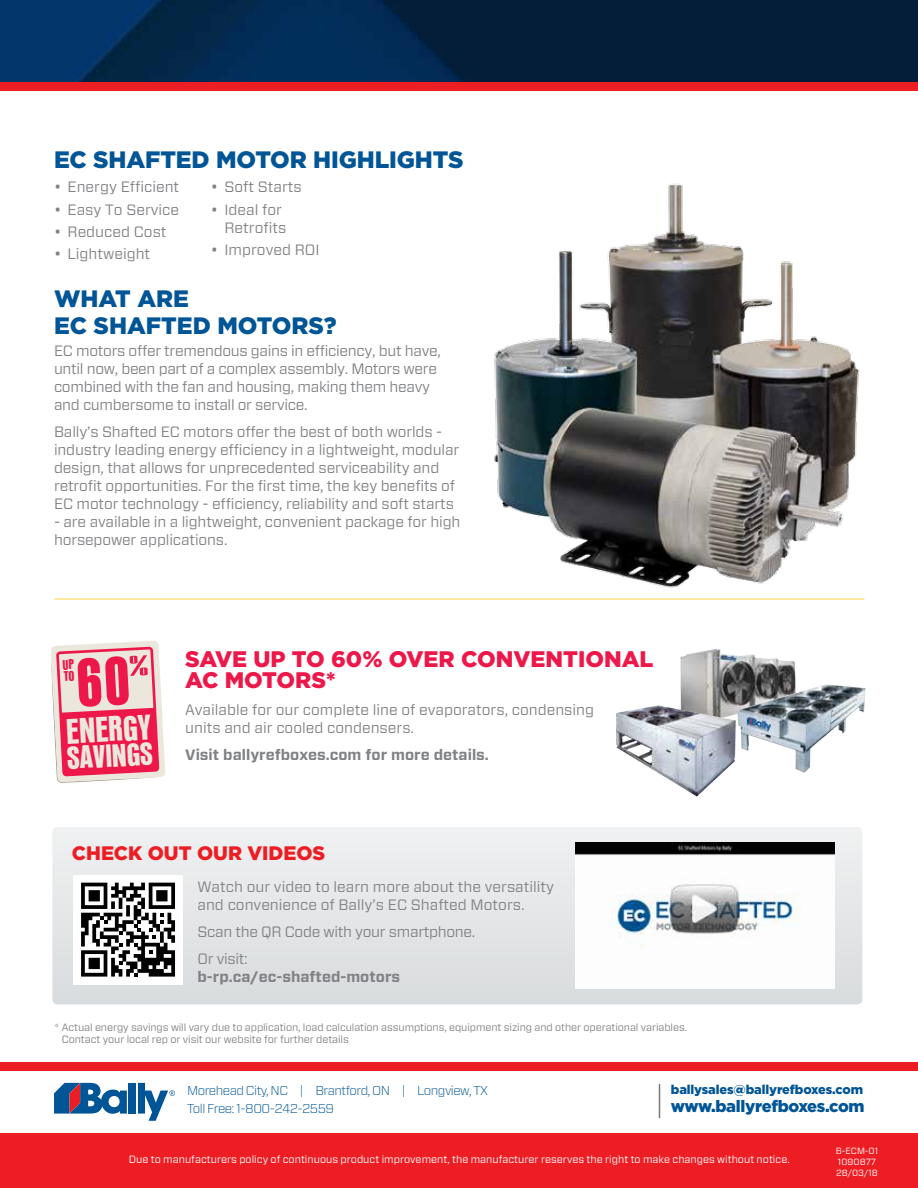
<style>
.page{position:relative;width:918px;height:1188px;background:#fff}
.page>*{position:absolute;margin:0;border:0;box-sizing:border-box;transform-origin:0 0}
.t1{font:800 33.15px "PF Fusion Sans Pro";color:#ece7dc}
.t2{font:800 30px "PF Fusion Sans Pro";color:#ece7dc}
.t3{font:900 23.7px/27px "Gotham HTF";letter-spacing:-.005em;color:#005596}
.t4{font:900 22.5px/21px "Gotham HTF";color:#ed1849}
.t5{font:900 19.5px "Gotham HTF";color:#ed1d24}
.t6{font:900 16.5px "Gotham HTF";letter-spacing:-.02em;color:#005596}
.t7{font:15px/18px "Forza";letter-spacing:-.01em;color:#808285}
.t8{font:700 15px "Forza";color:#808285}
.t9{font:800 13.05px/11.4px "PF Fusion Sans Pro";color:#ed1849}
.t10{font:300 12.75px/18px "Forza";letter-spacing:-.04em;color:#005596}
.t11{font:900 12.75px "Gotham HTF";letter-spacing:-.01em;color:#005596}
.t12{font:10.5px/12.6px "Forza";letter-spacing:-.01em;color:#808285}
.t13{font:10.5px "Forza";color:#fff}
.t14{font:9px/10.8px "Forza";color:#fff}
</style>
<div class="page">
<img style="left:0;top:0;width:918px;height:82px">
<div style="left:0;top:82px;width:918px;height:9px;background:#ed1d24"></div>
<div style="left:129px;top:1083px;width:7px;height:31px;background:#005596"></div>
<svg style="left:54px;top:1083px;width:73px;height:31px"></svg>
<svg style="left:138px;top:1083px;width:37px;height:38px"></svg>
<hr style="left:659px;top:1084px;width:1px;height:34px;background:#231f20">
<div style="left:0;top:1062px;width:918px;height:9px;background:#ed1d24"></div>
<div style="left:0;top:1134px;width:918px;height:54px;background:#ed1d24"></div>
<img style="left:494px;top:184px;width:366px;height:404px">
<hr style="left:54px;top:598px;width:810px;height:2px;background:#ffe384">
<img style="left:680px;top:649px;width:116px;height:65px">
<img style="left:616px;top:705px;width:120px;height:92px">
<img style="left:737px;top:684px;width:129px;height:89px">
<svg style="left:52px;top:827px;width:810px;height:178px;background:#e3e5e6"></svg>
<div style="left:73px;top:875px;width:110px;height:109px;background:#fff"></div>
<svg style="left:81px;top:883px;width:94px;height:94px"></svg>
<img style="left:575px;top:843px;width:260px;height:146px">
<svg style="left:51px;top:641px;width:114px;height:142px;background:#ed909f"></svg>
<h3 class="t3" style="left:54px;top:146px;width:201px">EC SHAFTED MOTO</h3>
<h3 class="t3" style="left:290px;top:146px;width:57px">R HIGHLIGHTS</h3>
<p class="t7" style="left:54px;top:178px;width:127px">• Energy Efficient</p>
<p class="t7" style="left:54px;top:200px;width:127px">• Easy To Service</p>
<p class="t7" style="left:54px;top:222px;width:114px">• Reduced Cost</p>
<p class="t7" style="left:54px;top:245px;width:98px">• Lightweight</p>
<p class="t7" style="left:211px;top:178px;width:92px">• Soft Starts</p>
<p class="t7" style="left:211px;top:200px;width:77px;text-align:right">• Ideal for<br>Retrofits</p>
<p class="t7" style="left:211px;top:240px;width:110px">• Improved ROI</p>
<h3 class="t3" style="left:54px;top:285px;width:44px">WHAT</h3>
<h3 class="t3" style="left:54px;top:285px;width:203px;text-indent:83px">ARE<br>EC SHAFTED MOTO</h3>
<h3 class="t3" style="left:292px;top:312px;width:47px">RS?</h3>
<p class="t7" style="left:54px;top:342px;width:388px">EC motors offer tremendous gains in efficiency, but have, until now, been part of a complex assembly. Motors were combined with the fan and housing, making them heavy and cumbersome to install or service.</p>
<p class="t7" style="left:54px;top:423px;width:407px">Bally’s Shafted EC motors offer the best of both worlds - industry leading energy efficiency in a lightweight, modular design, that allows for unprecedented serviceability and retrofit opportunities. For the first time, the key benefits of EC motor technology - efficiency, reliability and soft starts</p>
<p class="t7" style="left:54px;top:513px;width:408px">- are available in a lightweight, convenient package for high horsepower applications.</p>
<p class="t9" style="left:62px;top:659px;width:13px;rotate:-3deg">UP<br>TO</p>
<h1 class="t1" style="left:65px;top:710px;width:87px;rotate:-3deg">ENERGY</h1>
<h2 class="t2" style="left:66px;top:739px;width:87px;rotate:-3deg">SAVINGS</h2>
<h3 class="t4" style="left:185px;top:648px;width:362px">SAVE UP TO 60% OVER CONVENTIONAL<br>AC MOTO</h3>
<h3 class="t4" style="left:295px;top:669px;width:42px">RS*</h3>
<p class="t7" style="left:185px;top:701px;width:410px">Available for our complete line of evaporators, condensing units and air cooled condensers.</p>
<p class="t8" style="left:185px;top:745px;width:305px">Visit ballyrefboxes.com for more details.</p>
<h3 class="t5" style="left:72px;top:842px;width:255px">CHECK OUT OUR VIDEOS</h3>
<p class="t7" style="left:197px;top:877px;width:358px">Watch our video to learn more about the versatility and convenience of Bally’s EC Shafted Motors.</p>
<p class="t7" style="left:197px;top:918px;width:279px;line-height:27px">Scan the QR Code with your smartphone.<br>Or visit:</p>
<p class="t8" style="left:197px;top:966px;width:204px">b-rp.ca/ec-shafted-motors</p>
<p class="t12" style="left:62px;top:1021px;width:627px;text-indent:-8px">* Actual energy savings will vary due to application, load calculation assumptions, equipment sizing and other operational variables.<br>Contact your local rep or visit our website for further details</p>
<p class="t11" style="left:671px;top:1083px;width:194px">BALLYSALES@BALLYREFBOXES.COM</p>
<p class="t6" style="left:671px;top:1097px;width:195px">WWW.BALLYREFBOXES.COM</p>
<p class="t13" style="left:129px;top:1152px;width:662px">Due to manufacturers policy of continuous product improvement, the manufacturer reserves the right to make changes without notice.</p>
<p class="t10" style="left:187px;top:1081px;width:302px">Morehead City, NC | Brantford, ON | Longview, TX<br>Toll Free: 1-800-242-2559</p>
<p class="t14" style="left:836px;top:1146px;width:44px">B-ECM-01<br>1090877<br>28/03/18</p>
</div>
